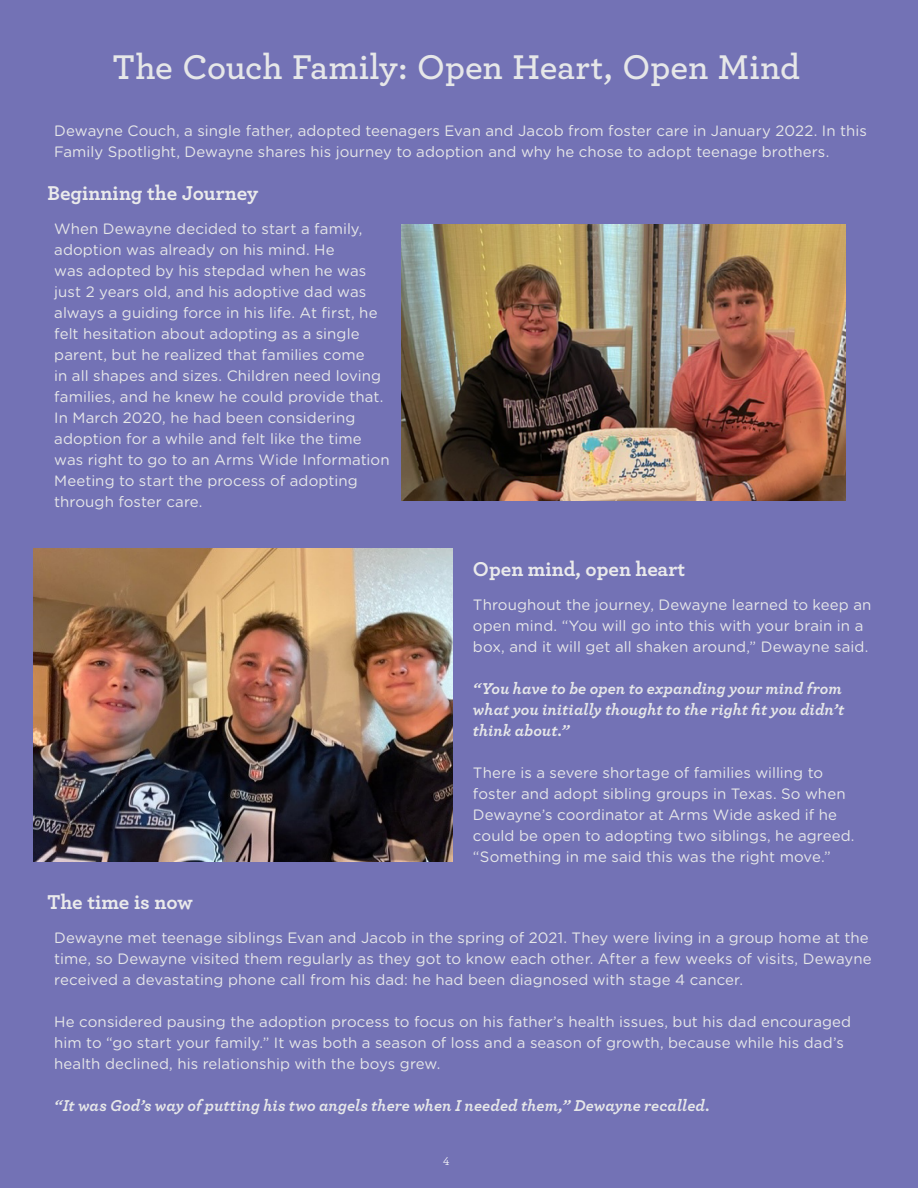
<style>
.page{position:relative;width:918px;height:1188px;background:#7372b5}
.page>*{position:absolute;margin:0;border:0;box-sizing:border-box;transform-origin:0 0}
.t1{font:600 36px "Archer Pro";color:#e6e7e8}
.t2{font:700 21px "Archer Pro";color:#eaeaeb}
.t3{font:italic 700 16.5px/21px "Archer Pro";color:#e6e7e8}
.t4{font:15px/21px "Gotham Rounded";letter-spacing:.005em;color:#e6e7e8}
.t5{font:12px "Archer Pro";color:#fdfdfd}
</style>
<div class="page">
<img style="left:402px;top:224px;width:444px;height:277px">
<img style="left:33px;top:548px;width:420px;height:313px">
<h1 class="t1" style="left:113px;top:40px;width:689px">The Couch Family: Open Heart, Open Mind</h1>
<p class="t4" style="left:54px;top:119px;width:814px">Dewayne Couch, a single father, adopted teenagers Evan and Jacob from foster care in January 2022. In this<br>Family Spotlight, Dewayne shares his journey to adoption and why he chose to adopt teenage brothers.</p>
<h2 class="t2" style="left:48px;top:176px;width:212px">Beginning the Journey</h2>
<p class="t4" style="left:54px;top:218px;width:337px">When Dewayne decided to start a family, adoption was already on his mind. He<br>was adopted by his stepdad when he was just 2 years old, and his adoptive dad was always a guiding force in his life. At first, he felt hesitation about adopting as a single parent, but he realized that families come<br>in all shapes and sizes. Children need loving families, and he knew he could provide that.<br>In March 2020, he had been considering adoption for a while and felt like the time was right to go to an Arms Wide Information Meeting to start the process of adopting through foster care.</p>
<h2 class="t2" style="left:473px;top:552px;width:214px">Open mind, open heart</h2>
<p class="t4" style="left:473px;top:594px;width:400px">Throughout the journey, Dewayne learned to keep an open mind. “You will go into this with your brain in a box, and it will get all shaken around,” Dewayne said.</p>
<p class="t3" style="left:473px;top:677px;width:373px">“You have to be open to expanding your mind from what you initially thought to the right fit you didn’t think about.”</p>
<p class="t4" style="left:473px;top:762px;width:383px">There is a severe shortage of families willing to foster and adopt sibling groups in Texas. So when Dewayne’s coordinator at Arms Wide asked if he could be open to adopting two siblings, he agreed. “Something in me said this was the right move.”</p>
<h2 class="t2" style="left:48px;top:885px;width:147px">The time is now</h2>
<p class="t4" style="left:54px;top:927px;width:819px">Dewayne met teenage siblings Evan and Jacob in the spring of 2021. They were living in a group home at the time, so Dewayne visited them regularly as they got to know each other. After a few weeks of visits, Dewayne received a devastating phone call from his dad: he had been diagnosed with stage 4 cancer.</p>
<p class="t4" style="left:54px;top:1011px;width:798px">He considered pausing the adoption process to focus on his father’s health issues, but his dad encouraged him to “go start your family.” It was both a season of loss and a season of growth, because while his dad’s health declined, his relationship with the boys grew.</p>
<p class="t3" style="left:54px;top:1094px;width:657px">“It was God’s way of putting his two angels there when I needed them,” Dewayne recalled.</p>
<p class="t5" style="left:443px;top:1152px;width:8px">4</p>
</div>
